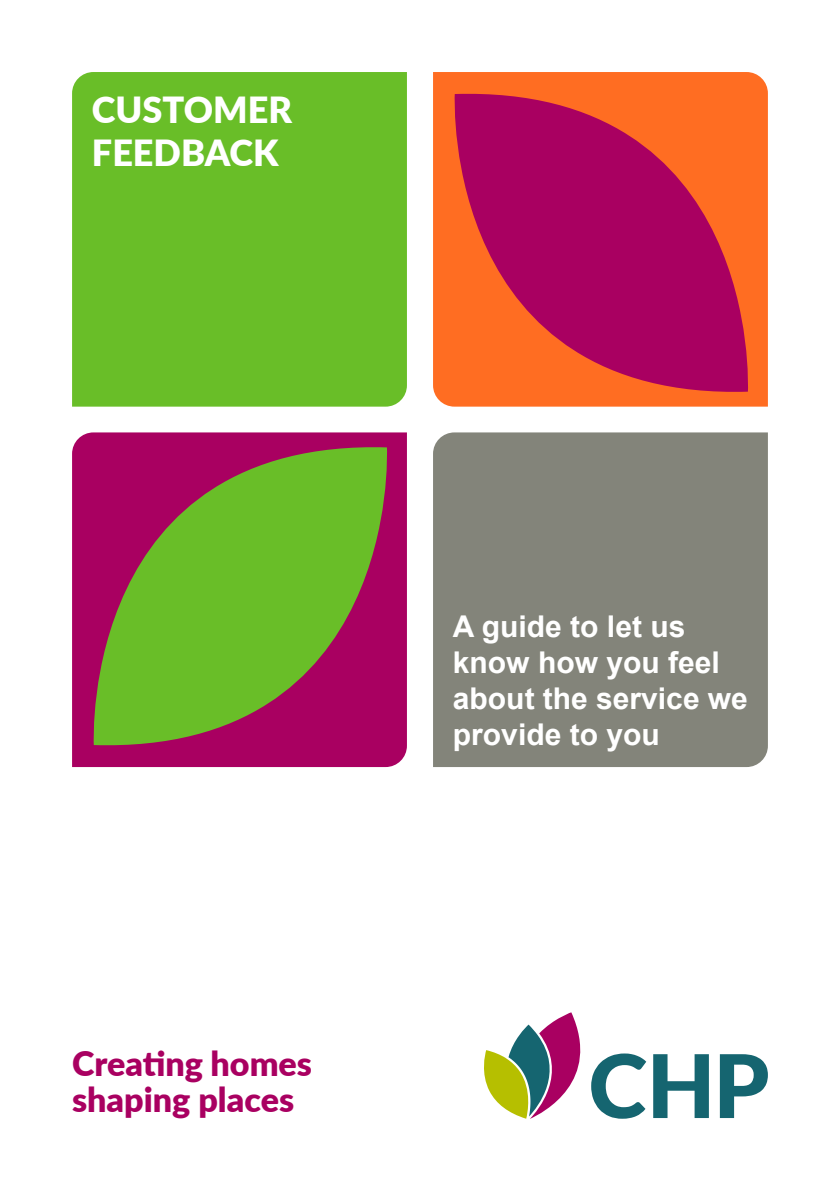
<style>
.page{position:relative;width:840px;height:1191px;background:#fff}
.page>*{position:absolute;margin:0;border:0;box-sizing:border-box;transform-origin:0 0}
.t1{font:900 36px/43.2px "Lato";color:#fff}
.t2{font:900 34px "Lato";color:#a90061}
.t3{font:700 30px/36px "Arial";color:#fff}
</style>
<div class="page">
<div style="left:72px;top:72px;width:334px;height:334px;background:#69be28"></div>
<div style="left:433px;top:72px;width:334px;height:334px;background:#ff6d22"></div>
<svg style="left:444px;top:85px;width:314px;height:316px;background:#cd2e45"></svg>
<div style="left:72px;top:432px;width:334px;height:335px;background:#a90061"></div>
<svg style="left:83px;top:438px;width:314px;height:316px;background:#846c40"></svg>
<div style="left:433px;top:432px;width:334px;height:335px;background:#83847a"></div>
<svg style="left:653px;top:1054px;width:55px;height:64px"></svg>
<svg style="left:719px;top:1054px;width:48px;height:64px"></svg>
<svg style="left:484px;top:1012px;width:162px;height:107px"></svg>
<p class="t1" style="left:92px;top:86px;width:201px">CUSTOMER<br>FEEDBACK</p>
<p class="t2" style="left:72px;top:1038px;width:241px">Creating homes</p>
<p class="t2" style="left:72px;top:1074px;width:223px">shaping places</p>
<p class="t3" style="left:452px;top:609px;width:296px">A guide to let us know how you feel about the service we provide to you</p>
</div>
